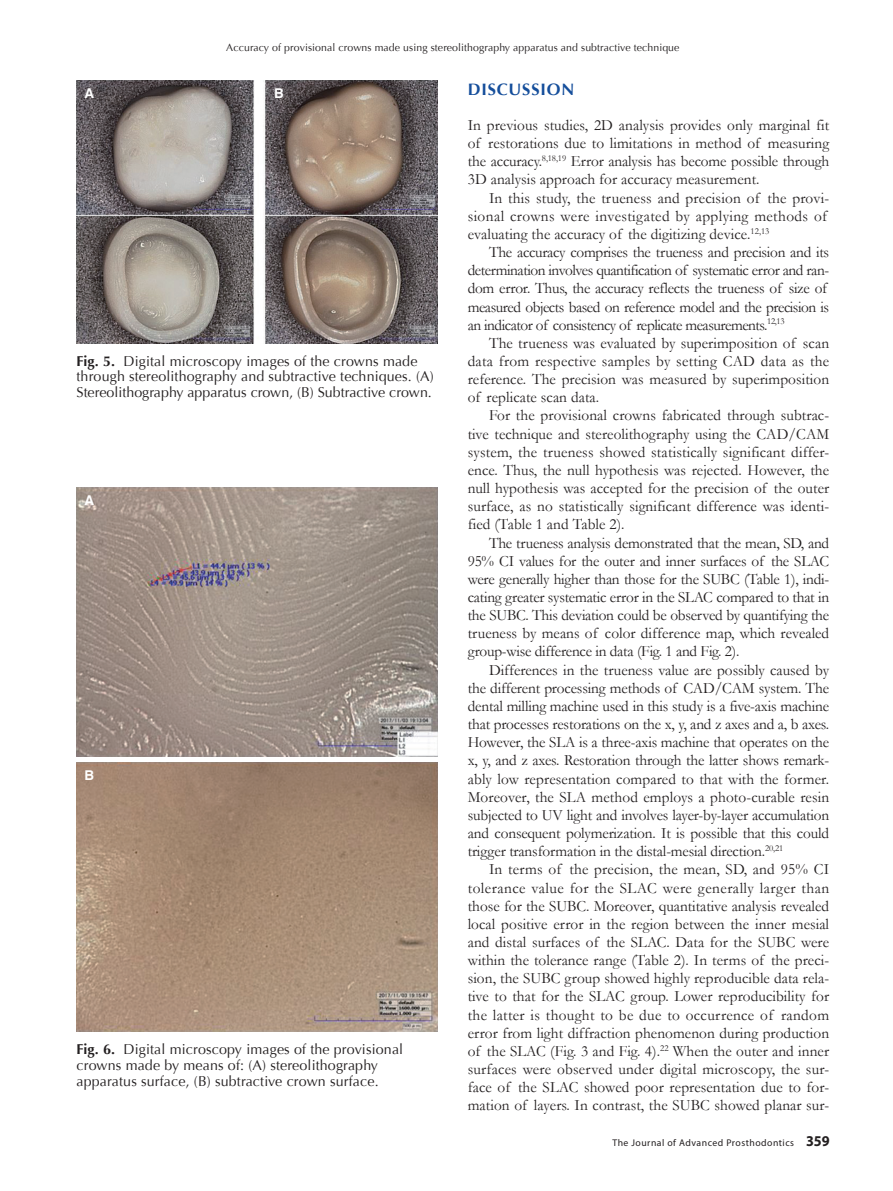
<style>
.page{position:relative;width:893px;height:1191px;background:#fff}
.page>*{position:absolute;margin:0;border:0;box-sizing:border-box;transform-origin:0 0}
.t1{font:700 16.5px "Optima";letter-spacing:.05em;color:#154e9b}
.t2{font:15.75px/18.1px "Garamond";letter-spacing:-.01em;color:#231f20;text-align:justify}
.t3{font:15.75px/18.1px "Garamond";letter-spacing:-.03em;color:#231f20}
.t4{font:15.75px/18.1px "Garamond";letter-spacing:.01em;color:#231f20}
.t5{font:14.25px/15.8px "Optima";letter-spacing:.01em;color:#231f20}
.t6{font:700 13.5px "Helvetica";color:#fff}
.t7{font:10.5px "Optima";letter-spacing:.01em;color:#231f20}
.t8{font:9.75px "Myriad Pro";letter-spacing:.05em;color:#231f20}
.s1{font-weight:700}
.s2{font-weight:700;font-size:15px}
</style>
<div class="page">
<img style="left:77px;top:81px;width:361px;height:262px">
<img style="left:77px;top:487px;width:361px;height:269px">
<img style="left:77px;top:762px;width:361px;height:269px">
<p class="t7" style="left:226px;top:42px;width:455px">Accuracy of provisional crowns made using stereolithography apparatus and subtractive technique</p>
<p class="t6" style="left:84px;top:85px;width:11px">A</p>
<p class="t6" style="left:274px;top:85px;width:11px">B</p>
<p class="t5" style="left:77px;top:353px;width:359px"><span class="s1">Fig. 5.</span> Digital microscopy images of the crowns made through stereolithography and subtractive techniques. (A)<br>Stereolithography apparatus crown, (B) Subtractive crown.</p>
<p class="t6" style="left:84px;top:491px;width:11px">A</p>
<p class="t6" style="left:84px;top:766px;width:11px">B</p>
<p class="t5" style="left:77px;top:1041px;width:328px"><span class="s1">Fig. 6.</span> Digital microscopy images of the provisional crowns made by means of: (A) stereolithography apparatus surface, (B) subtractive crown surface.</p>
<p class="t1" style="left:468px;top:79px;width:108px">DISCUSSION</p>
<p class="t2" style="left:468px;top:115px;width:363px">In previous studies, 2D analysis provides only marginal fit of restorations due to limitations in method of measuring the accuracy.<sup>8,18,19</sup> Error analysis has become possible through 3D analysis approach for accuracy measurement.</p>
<p class="t4" style="left:468px;top:188px;width:363px;text-indent:21px">In this study, the trueness and precision of the provi&shy;sional crowns were investigated by applying methods of evaluating the accuracy of the digitizing device.<sup>12,13</sup></p>
<p class="t3" style="left:468px;top:243px;width:363px;text-indent:21px">The accuracy comprises the trueness and precision and its determination involves quantification of systematic error and ran&shy;dom error. Thus, the accuracy reflects the trueness of size of measured objects based on reference model and the precision is an indicator of consistency of replicate measurements.<sup>12,13</sup></p>
<p class="t2" style="left:468px;top:333px;width:363px;text-indent:21px">The trueness was evaluated by superimposition of scan data from respective samples by setting CAD data as the reference. The precision was measured by superimposition of replicate scan data.</p>
<p class="t2" style="left:468px;top:406px;width:363px;text-indent:21px">For the provisional crowns fabricated through subtrac&shy;tive technique and stereolithography using the CAD/CAM system, the trueness showed statistically significant differ&shy;ence. Thus, the null hypothesis was rejected. However, the null hypothesis was accepted for the precision of the outer surface, as no statistically significant difference was identi&shy;fied (Table 1 and Table 2).</p>
<p class="t2" style="left:468px;top:533px;width:363px;text-indent:21px">The trueness analysis demonstrated that the mean, SD, and 95% CI values for the outer and inner surfaces of the SLAC were generally higher than those for the SUBC (Table 1), indi&shy;cating greater systematic error in the SLAC compared to that in the SUBC. This deviation could be observed by quantifying the trueness by means of color difference map, which revealed group-wise difference in data (Fig. 1 and Fig. 2).</p>
<p class="t2" style="left:468px;top:660px;width:363px;text-indent:21px">Differences in the trueness value are possibly caused by the different processing methods of CAD/CAM system. The dental milling machine used in this study is a five-axis machine that processes restorations on the x, y, and z axes and a, b axes.<br>However, the SLA is a three-axis machine that operates on the x, y, and z axes. Restoration through the latter shows remark&shy;ably low representation compared to that with the former.<br>Moreover, the SLA method employs a photo-curable resin subjected to UV light and involves layer-by-layer accumulation and consequent polymerization. It is possible that this could trigger transformation in the distal-mesial direction.<sup>20,21</sup></p>
<p class="t2" style="left:468px;top:860px;width:363px;text-indent:21px">In terms of the precision, the mean, SD, and 95% CI tolerance value for the SLAC were generally larger than those for the SUBC. Moreover, quantitative analysis revealed local positive error in the region between the inner mesial and distal surfaces of the SLAC. Data for the SUBC were within the tolerance range (Table 2). In terms of the preci&shy;sion, the SUBC group showed highly reproducible data rela&shy;tive to that for the SLAC group. Lower reproducibility for the latter is thought to be due to occurrence of random error from light diffraction phenomenon during production of the SLAC (Fig. 3 and Fig. 4).<sup>22</sup> When the outer and inner surfaces were observed under digital microscopy, the sur&shy;face of the SLAC showed poor representation due to for&shy;mation of layers. In contrast, the SUBC showed planar sur-</p>
<p class="t8" style="left:612px;top:1136px;width:219px">The Journal of Advanced Prosthodontics <span class="s2">359</span></p>
</div>
